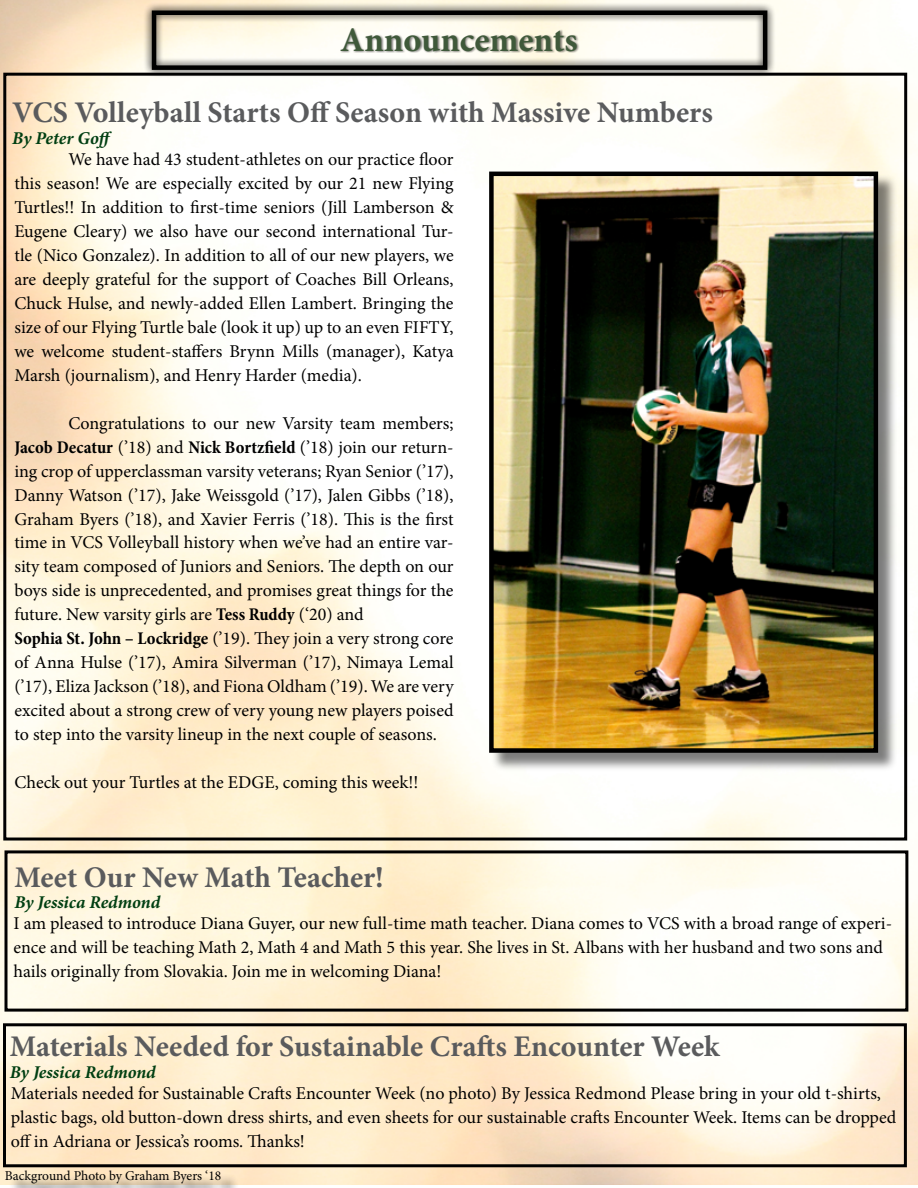
<style>
.page{position:relative;width:918px;height:1188px;background:#fff}
.page>*{position:absolute;margin:0;border:0;box-sizing:border-box;transform-origin:0 0}
.t1{font:700 34.5px "Minion Pro";color:#3f593a}
.t2{font:700 30px "Minion Pro";color:#5a5b5d}
.t3{font:18px/24px "Minion Pro";letter-spacing:-.005em;color:#000}
.t4{font:italic 700 18px "Minion Pro";letter-spacing:-.005em;color:#003f12}
.t5{font:13.5px "Minion Pro";letter-spacing:-.005em;color:#000}
.s1{font-weight:700;font-stretch:condensed}
</style>
<div class="page">
<div style="left:143px;top:2px;width:633px;height:76px;background:#000;opacity:.98"></div>
<div style="left:152px;top:10px;width:615px;height:60px;border:4px solid #000"></div>
<div style="left:8px;top:1172px;width:231px;height:16px;background:#000;opacity:.75"></div>
<div style="left:491px;top:173px;width:406px;height:599px;background:#000;opacity:.51"></div>
<img style="left:494px;top:177px;width:379px;height:571px">
<div style="left:489px;top:172px;width:389px;height:581px;border:4px solid #000"></div>
<div style="left:4px;top:850px;width:904px;height:162px;border:3px solid #000"></div>
<div style="left:3px;top:1023px;width:904px;height:144px;border:3px solid #000"></div>
<h1 class="t1" style="left:340px;top:15px;width:239px">Announcements</h1>
<h2 class="t2" style="left:12px;top:91px;width:702px">VCS Volleyball Starts Off Season with Massive Numbers</h2>
<p class="t4" style="left:12px;top:125px;width:104px">By Peter Goff</p>
<p class="t3" style="left:14px;top:147px;width:441px;text-align:justify;text-indent:54px">We have had 43 student-athletes on our practice floor this season! We are especially excited by our 21 new Flying Turtles!! In addition to first-time seniors (Jill Lamberson &amp; Eugene Cleary) we also have our second international Tur&shy;tle (Nico Gonzalez). In addition to all of our new players, we are deeply grateful for the support of Coaches Bill Orleans, Chuck Hulse, and newly-added Ellen Lambert. Bringing the size of our Flying Turtle bale (look it up) up to an even FIFTY, we welcome student-staffers Brynn Mills (manager), Katya Marsh (journalism), and Henry Harder (media).</p>
<p class="t3" style="left:14px;top:411px;width:441px;text-indent:54px">Congratulations to our new Varsity team members; <span class="s1">Jacob Decatur</span> (’18) and <span class="s1">Nick Bortzfield</span> (’18) join our return&shy;ing crop of upperclassman varsity veterans; Ryan Senior (’17), Danny Watson (’17), Jake Weissgold (’17), Jalen Gibbs (’18), Graham Byers (’18), and Xavier Ferris (’18). This is the first time in VCS Volleyball history when we’ve had an entire var&shy;sity team composed of Juniors and Seniors. The depth on our boys side is unprecedented, and promises great things for the future. New varsity girls are <span class="s1">Tess Ruddy</span> (‘20) and<br><span class="s1">Sophia St. John – Lockridge</span> (’19). They join a very strong core of Anna Hulse (’17), Amira Silverman (’17), Nimaya Lemal (’17), Eliza Jackson (’18), and Fiona Oldham (’19). We are very excited about a strong crew of very young new players poised to step into the varsity lineup in the next couple of seasons.</p>
<p class="t3" style="left:14px;top:771px;width:405px">Check out your Turtles at the EDGE, coming this week!!</p>
<h2 class="t2" style="left:14px;top:856px;width:371px">Meet Our New Math Teacher!</h2>
<p class="t4" style="left:14px;top:890px;width:148px">By Jessica Redmond</p>
<p class="t3" style="left:14px;top:912px;width:880px">I am pleased to introduce Diana Guyer, our new full-time math teacher. Diana comes to VCS with a broad range of experi&shy;ence and will be teaching Math 2, Math 4 and Math 5 this year. She lives in St. Albans with her husband and two sons and hails originally from Slovakia. Join me in welcoming Diana!</p>
<h2 class="t2" style="left:10px;top:1026px;width:711px">Materials Needed for Sustainable Crafts Encounter Week</h2>
<p class="t4" style="left:10px;top:1059px;width:148px">By Jessica Redmond</p>
<p class="t3" style="left:11px;top:1082px;width:887px">Materials needed for Sustainable Crafts Encounter Week (no photo) By Jessica Redmond Please bring in your old t-shirts, plastic bags, old button-down dress shirts, and even sheets for our sustainable crafts Encounter Week. Items can be dropped off in Adriana or Jessica’s rooms. Thanks!</p>
<p class="t5" style="left:5px;top:1167px;width:218px">Background Photo by Graham Byers ‘18</p>
</div>
